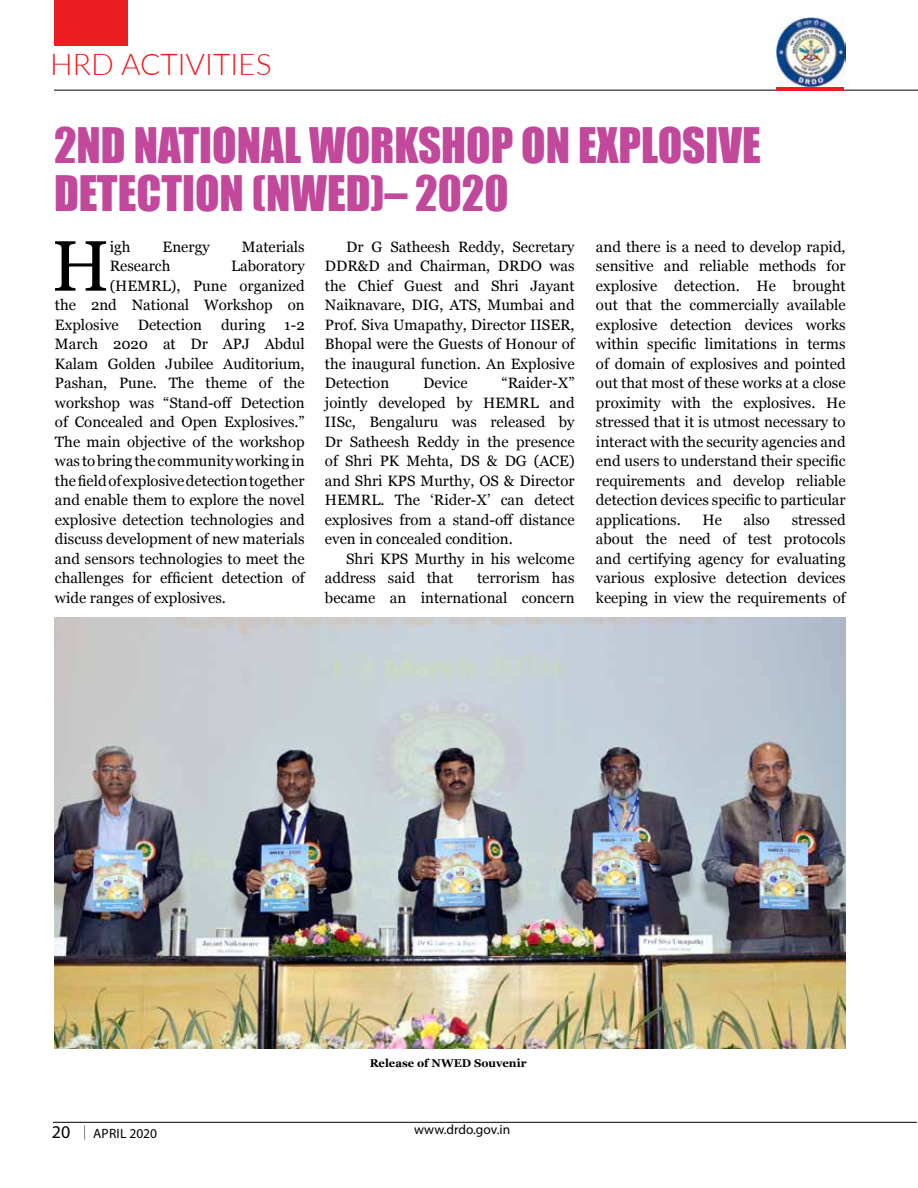
<style>
.page{position:relative;width:918px;height:1188px;background:#fff}
.page>*{position:absolute;margin:0;border:0;box-sizing:border-box;transform-origin:0 0}
.t1{font:71.25px "Georgia";color:#000}
.t2{font:45px/48px "Impact";color:#c1489a}
.t3{font:300 30px "Lato";color:#ed1d24}
.t4{font:18px "Myriad Pro";color:#000}
.t5{font:15px/19.5px "Georgia";color:#000;text-align:justify}
.t6{font:13.5px "Myriad Pro";color:#000}
.t7{font:13.5px "Myriad Pro";letter-spacing:.02em;color:#000}
.t8{font:700 11.25px "Georgia";color:#000}
</style>
<div class="page">
<hr style="left:54px;top:90px;width:864px;height:1px;background:#000">
<div style="left:54px;top:0;width:74px;height:46px;background:#ed1d24"></div>
<hr style="left:53px;top:1122px;width:864px;height:1px;background:#000">
<svg style="left:84px;top:1125px;width:1px;height:15px"></svg>
<img style="left:777px;top:18px;width:69px;height:68px">
<hr style="left:776px;top:87px;width:68px;height:3px;background:#ed1d24">
<img style="left:54px;top:617px;width:792px;height:432px">
<h3 class="t3" style="left:50px;top:43px;width:91px">HRD ACT</h3>
<h3 class="t3" style="left:178px;top:43px;width:76px">IVITIES</h3>
<h2 class="t2" style="left:54px;top:120px;width:708px;text-indent:340px">KSHOP ON EXPLOSIVE<br>DETECTION (NWED)– 2020</h2>
<h1 class="t1" style="left:52px;top:226px;width:60px">H</h1>
<p class="t5" style="left:110px;top:237px;width:22px">igh</p>
<p class="t5" style="left:163px;top:237px;width:49px">Energy</p>
<p class="t5" style="left:242px;top:237px;width:64px">Materials</p>
<h2 class="t2" style="left:54px;top:120px;width:284px">2ND NATIONAL WOR</h2>
<p class="t5" style="left:596px;top:237px;width:251px">and there is a need to develop rapid, sensitive and reliable methods for explosive detection. He brought out that the commercially available explosive detection devices works within specific limitations in terms of domain of explosives and pointed out that most of these works at a close proximity with the explosives. He stressed that it is utmost necessary to interact with the security agencies and end users to understand their specific requirements and develop reliable detection devices specific to particular applications.</p>
<p class="t5" style="left:325px;top:237px;width:251px;text-indent:21px">Dr G Satheesh Reddy, Secretary DDR&amp;D and Chairman, DRDO was the Chief Guest and Shri Jayant Naiknavare, DIG, ATS, Mumbai and Prof. Siva Umapathy, Director IISER, Bhopal were the Guests of Honour of the inaugural function. An Explosive Detection</p>
<p class="t5" style="left:110px;top:256px;width:62px">Research</p>
<p class="t5" style="left:231px;top:256px;width:75px">Laboratory</p>
<p class="t5" style="left:110px;top:276px;width:197px">(HEMRL), Pune organized</p>
<p class="t5" style="left:55px;top:295px;width:251px">the 2nd National Workshop on</p>
<p class="t5" style="left:55px;top:315px;width:65px">Explosive</p>
<p class="t5" style="left:138px;top:315px;width:66px">Detection</p>
<p class="t5" style="left:221px;top:315px;width:46px">during</p>
<p class="t5" style="left:55px;top:315px;width:251px;text-indent:229px">1-2<br>March 2020 at Dr APJ Abdul Kalam Golden Jubilee Auditorium, Pashan, Pune. The theme of the workshop was “Stand-off Detection of Concealed and Open Explosives.” The main objective of the workshop was to bring the community working in the field of explosive detection together and enable them to explore the novel explosive detection technologies and discuss development of new materials and sensors technologies to meet the challenges for efficient detection of wide ranges of explosives.</p>
<p class="t5" style="left:325px;top:373px;width:251px;text-indent:177px">“Raider-X” jointly developed by HEMRL and IISc, Bengaluru was released by Dr Satheesh Reddy in the presence of Shri PK Mehta, DS &amp; DG (ACE) and Shri KPS Murthy, OS &amp; Director HEMRL. The ‘Rider-X’ can detect explosives from a stand-off distance even in concealed condition.</p>
<p class="t5" style="left:325px;top:549px;width:251px;text-indent:21px">Shri KPS Murthy in his welcome address said that</p>
<p class="t5" style="left:423px;top:373px;width:46px">Device</p>
<p class="t5" style="left:596px;top:510px;width:251px;text-indent:196px">stressed about the need of test protocols and certifying agency for evaluating various explosive detection devices keeping in view the requirements of</p>
<p class="t5" style="left:702px;top:510px;width:21px">He</p>
<p class="t5" style="left:744px;top:510px;width:28px">also</p>
<p class="t5" style="left:325px;top:568px;width:251px;text-align:right">terrorism has<br>became an international concern</p>
<p class="t8" style="left:370px;top:1056px;width:158px">Release of NWED Souvenir</p>
<p class="t4" style="left:52px;top:1121px;width:20px">20</p>
<p class="t6" style="left:414px;top:1121px;width:98px">www.drdo.gov.in</p>
<p class="t7" style="left:93px;top:1125px;width:66px">APRIL 2020</p>
</div>
